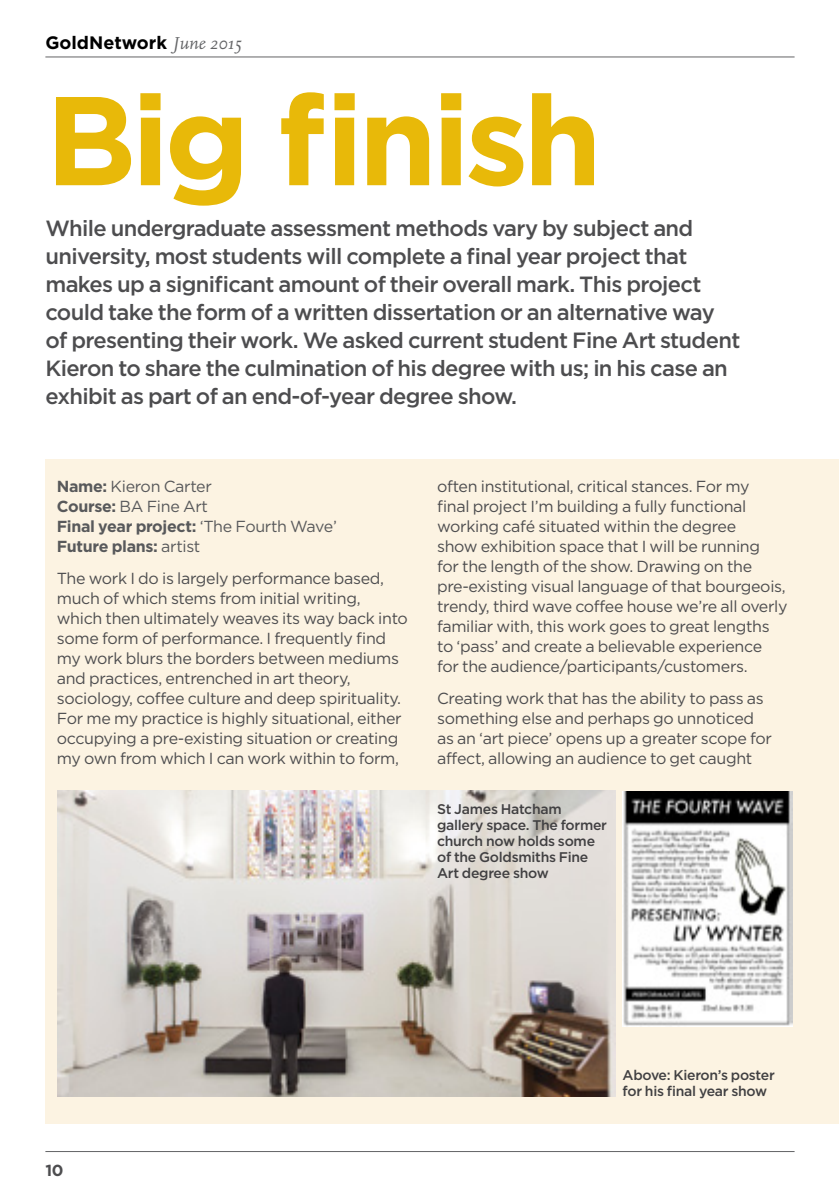
<style>
.page{position:relative;width:840px;height:1191px;background:#fff}
.page>*{position:absolute;margin:0;border:0;box-sizing:border-box;transform-origin:0 0}
.t1{font:700 126px "Gotham";letter-spacing:-.04em;color:#e8b909}
.t2{font:500 22px/28px "Gotham";letter-spacing:-.03em;color:#4d4d4f}
.t3{font:700 18px "Gotham";color:#000}
.t4{font:16px/20px "Gotham";letter-spacing:-.02em;color:#4d4d4f}
.t5{font:16px/20px "Gotham";letter-spacing:-.02em;color:#58595b}
.t6{font:700 16px "Gotham";color:#4d4d4f}
.t7{font:500 14px/16px "Gotham";letter-spacing:-.02em;color:#414042}
.s1{font-family:"FF Scala";font-weight:400;font-style:italic;color:#636466}
.s2{font-weight:700}
</style>
<div class="page">
<hr style="left:45px;top:57px;width:749px;height:1px;background:#636466">
<div style="left:45px;top:459px;width:793px;height:664px;background:#fcf3e2"></div>
<hr style="left:45px;top:1151px;width:749px;height:1px;background:#636466">
<img style="left:57px;top:790px;width:558px;height:306px">
<img style="left:622px;top:791px;width:170px;height:235px">
<p class="t3" style="left:45px;top:32px;width:198px">GoldNetwork <span class="s1">June 2015</span></p>
<h1 class="t1" style="left:45px;top:68px;width:558px">Big finish</h1>
<p class="t2" style="left:45px;top:214px;width:696px">While undergraduate assessment methods vary by subject and university, most students will complete a final year project that makes up a significant amount of their overall mark. This project could take the form of a written dissertation or an alternative way of presenting their work. We asked current student Fine Art student Kieron to share the culmination of his degree with us; in his case an exhibit as part of an end-of-year degree show.</p>
<p class="t5" style="left:57px;top:476px;width:281px"><span class="s2">Name:</span> Kieron Carter<br><span class="s2">Course:</span> BA Fine Art<br><span class="s2">Final year project:</span> ‘The Fourth Wave’<br><span class="s2">Future plans:</span> artist</p>
<p class="t4" style="left:57px;top:568px;width:352px">The work I do is largely performance based, much of which stems from initial writing, which then ultimately weaves its way back into some form of performance. I frequently find my work blurs the borders between mediums and practices, entrenched in art theory, sociology, coffee culture and deep spirituality.<br>For me my practice is highly situational, either occupying a pre-existing situation or creating my own from which I can work within to form,</p>
<p class="t4" style="left:437px;top:476px;width:352px">often institutional, critical stances. For my<br>final project I’m building a fully functional working café situated within the degree<br>show exhibition space that I will be running<br>for the length of the show. Drawing on the pre-existing visual language of that bourgeois, trendy, third wave coffee house we’re all overly familiar with, this work goes to great lengths to ‘pass’ and create a believable experience for the audience/participants/customers.</p>
<p class="t4" style="left:437px;top:688px;width:336px">Creating work that has the ability to pass as something else and perhaps go unnoticed as an ‘art piece’ opens up a greater scope for affect, allowing an audience to get caught</p>
<p class="t7" style="left:437px;top:801px;width:171px">St James Hatcham gallery space. The former church now holds some of the Goldsmiths Fine<br>Art degree show</p>
<p class="t6" style="left:45px;top:1161px;width:20px">10</p>
<p class="t7" style="left:622px;top:1066px;width:154px">Above: Kieron’s poster for his final year show</p>
</div>
